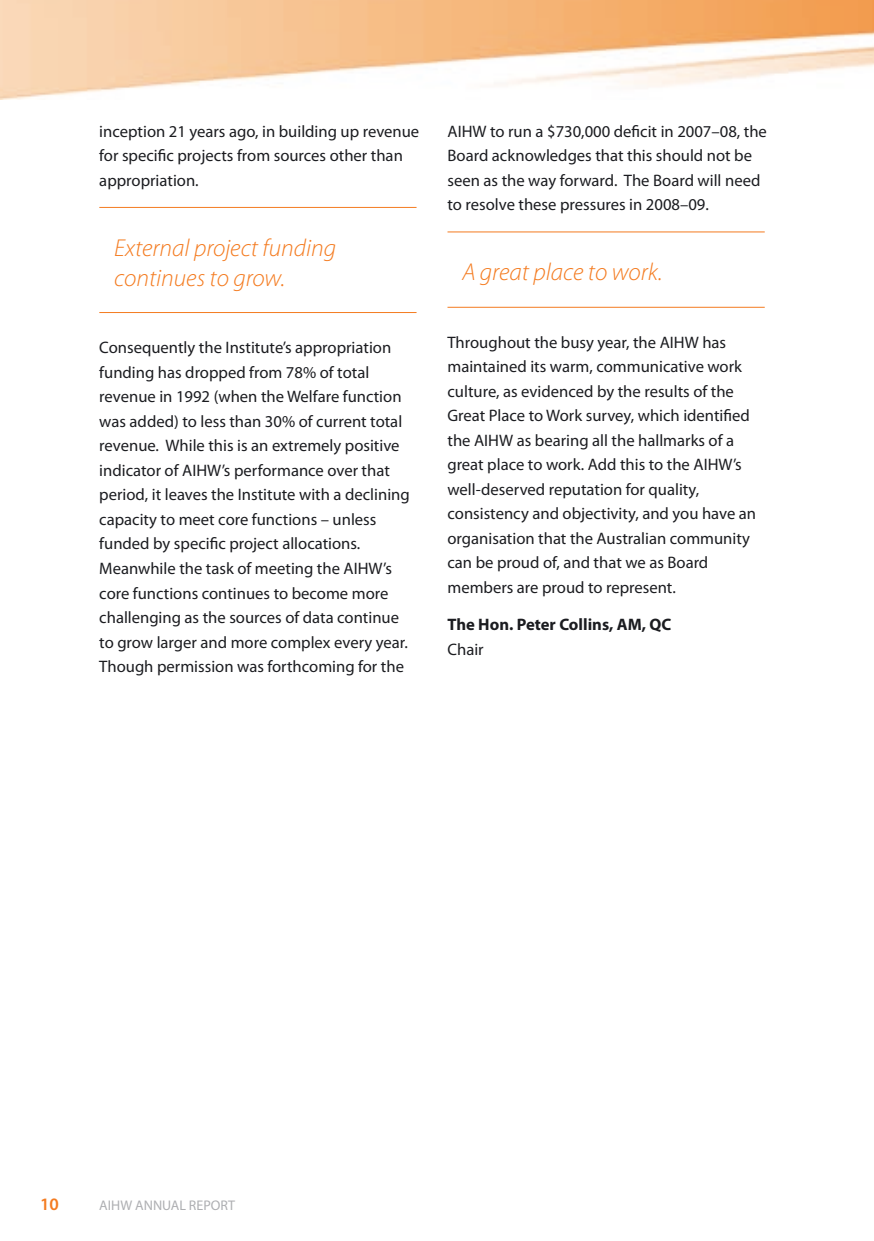
<style>
.page{position:relative;width:874px;height:1241px;background:#fff}
.page>*{position:absolute;margin:0;border:0;box-sizing:border-box;transform-origin:0 0}
.t1{font:italic 300 24.5px/29.8px "Myriad Pro";color:#f47b20}
.t2{font:600 17.5px "Myriad Pro";color:#f47b20}
.t3{font:16.62px/24.5px "Myriad Pro";color:#1b1c20}
.t4{font:700 16.62px "Myriad Pro";color:#1b1c20}
.t5{font:14px "Myriad Pro";color:#aeafb2}
</style>
<div class="page">
<img style="left:0;top:0;width:873px;height:99px">
<hr style="left:447px;top:231px;width:317px;height:1px;background:#f47b20">
<hr style="left:447px;top:307px;width:317px;height:1px;background:#f47b20">
<hr style="left:99px;top:207px;width:317px;height:1px;background:#f47b20">
<hr style="left:99px;top:312px;width:317px;height:1px;background:#f47b20">
<p class="t3" style="left:99px;top:118px;width:321px">inception 21 years ago, in building up revenue for specific projects from sources other than appropriation.</p>
<h1 class="t1" style="left:114px;top:232px;width:223px">External project funding continues to grow.</h1>
<p class="t3" style="left:99px;top:335px;width:312px">Consequently the Institute’s appropriation funding has dropped from 78% of total revenue in 1992 (when the Welfare function was added) to less than 30% of current total revenue. While this is an extremely positive indicator of AIHW’s performance over that period, it leaves the Institute with a declining capacity to meet core functions – unless funded by specific project allocations.<br>Meanwhile the task of meeting the AIHW’s core functions continues to become more challenging as the sources of data continue to grow larger and more complex every year.<br>Though permission was forthcoming for the</p>
<p class="t3" style="left:447px;top:118px;width:321px">AIHW to run a $730,000 deficit in 2007–08, the Board acknowledges that this should not be seen as the way forward. The Board will need to resolve these pressures in 2008–09.</p>
<h1 class="t1" style="left:462px;top:257px;width:202px">A great place to work.</h1>
<p class="t3" style="left:447px;top:329px;width:310px">Throughout the busy year, the AIHW has maintained its warm, communicative work culture, as evidenced by the results of the Great Place to Work survey, which identified the AIHW as bearing all the hallmarks of a great place to work. Add this to the AIHW’s well-deserved reputation for quality, consistency and objectivity, and you have an organisation that the Australian community can be proud of, and that we as Board members are proud to represent.</p>
<p class="t4" style="left:447px;top:614px;width:225px">The Hon. Peter Collins, AM, QC</p>
<p class="t3" style="left:447px;top:636px;width:38px">Chair</p>
<p class="t2" style="left:40px;top:1192px;width:20px">10</p>
<p class="t5" style="left:99px;top:1196px;width:137px">AIHW ANNUAL REPORT</p>
</div>
